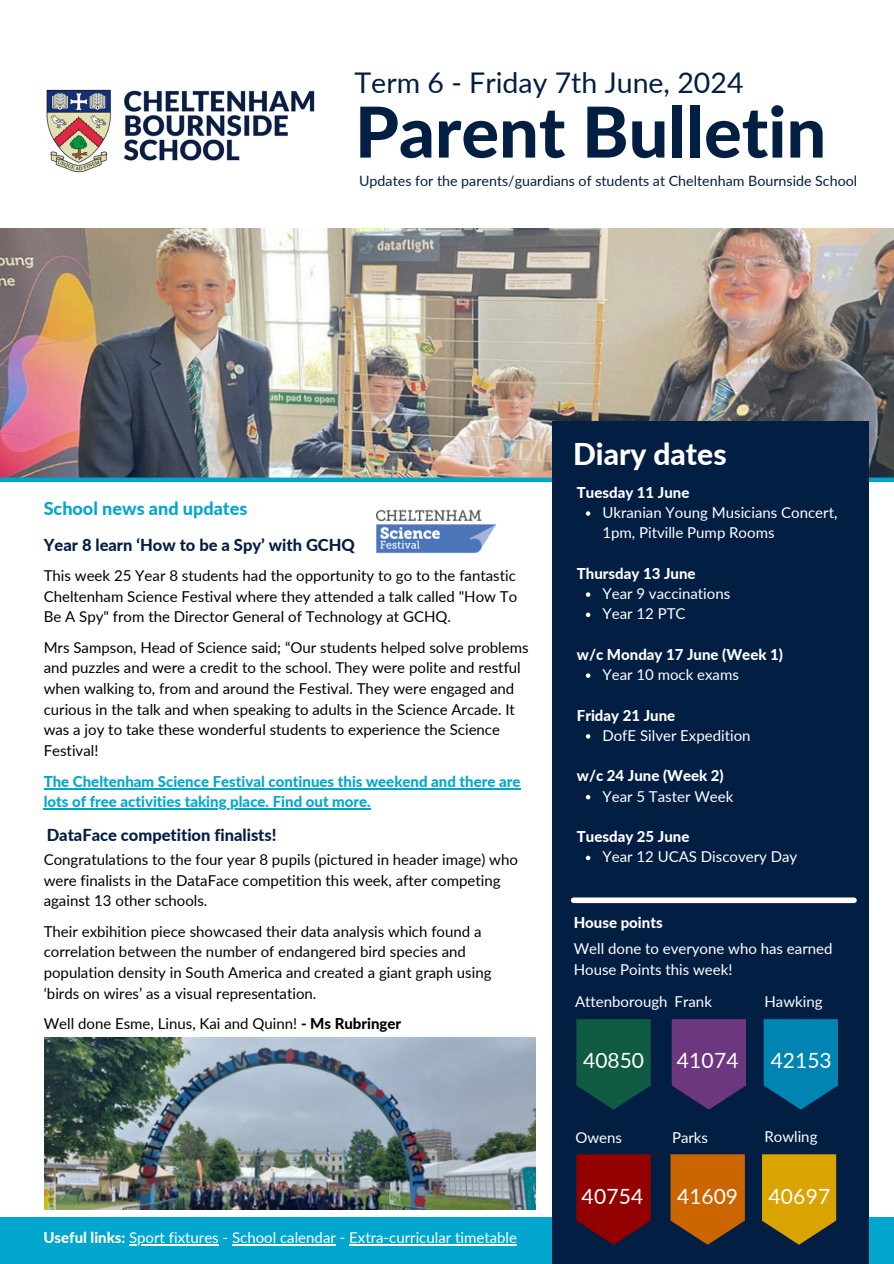
<style>
.page{position:relative;width:894px;height:1264px;background:#fff}
.page>*{position:absolute;margin:0;border:0;box-sizing:border-box;transform-origin:0 0}
.t1{font:800 70.2px "Lato";color:#031e43}
.t2{font:800 30px "Lato";color:#fff}
.t3{font:28.5px "Lato";color:#031e43}
.t4{font:21px "Lato";letter-spacing:.005em;color:#fff}
.t5{font:800 18px "Lato";color:#00a6ce}
.t6{font:800 16.5px "Lato";color:#031e43}
.t7{font:15px/20.7px "Lato";color:#000}
.t8{font:15px/20.2px "Lato";color:#fff}
.t9{font:800 15px "Lato";color:#00a6ce}
.t10{font:800 15px "Lato";color:#fff}
.t11{font:14.25px "Lato";color:#031e43}
.s1{font-weight:800}
</style>
<div class="page">
<img style="left:0;top:228px;width:893px;height:249px">
<div style="left:0;top:1217px;width:893px;height:46px;background:#00a6ce"></div>
<hr style="left:129px;top:1244px;width:90px;height:1px;background:#fff">
<hr style="left:232px;top:1244px;width:104px;height:1px;background:#fff">
<hr style="left:349px;top:1244px;width:168px;height:1px;background:#fff">
<div style="left:0;top:477px;width:893px;height:5px;background:#00a6ce"></div>
<div style="left:552px;top:421px;width:315px;height:842px;background:#031e43"></div>
<img style="left:46px;top:89px;width:269px;height:84px">
<div style="left:573px;top:897px;width:280px;height:6px;background:#fff"></div>
<svg style="left:576px;top:1019px;width:74px;height:90px;background:#0d5243"></svg>
<svg style="left:671px;top:1019px;width:74px;height:90px;background:#5e3377"></svg>
<svg style="left:763px;top:1019px;width:74px;height:90px;background:#0077a2"></svg>
<svg style="left:670px;top:1154px;width:74px;height:90px;background:#af5b08"></svg>
<svg style="left:576px;top:1154px;width:74px;height:90px;background:#7f0308"></svg>
<svg style="left:762px;top:1154px;width:73px;height:90px;background:#bd9208"></svg>
<img style="left:45px;top:1037px;width:490px;height:172px">
<img style="left:376px;top:509px;width:121px;height:45px">
<svg style="left:585px;top:511px;width:5px;height:5px"></svg>
<svg style="left:585px;top:592px;width:5px;height:5px"></svg>
<svg style="left:585px;top:612px;width:5px;height:5px"></svg>
<svg style="left:585px;top:673px;width:5px;height:5px"></svg>
<svg style="left:585px;top:734px;width:5px;height:4px"></svg>
<svg style="left:585px;top:795px;width:5px;height:4px"></svg>
<svg style="left:585px;top:855px;width:5px;height:5px"></svg>
<hr style="left:44px;top:787px;width:476px;height:2px;background:#00a6ce">
<hr style="left:44px;top:808px;width:327px;height:1px;background:#00a6ce">
<h5 class="t3" style="left:354px;top:65px;width:390px">Term 6 - Friday 7th June, 2024</h5>
<p class="t1" style="left:355px;top:88px;width:472px">Parent Bulletin</p>
<p class="t11" style="left:359px;top:172px;width:499px">Updates for the parents/guardians of students at Cheltenham Bournside School</p>
<h6 class="t5" style="left:44px;top:497px;width:205px">School news and updates</h6>
<h6 class="t6" style="left:44px;top:534px;width:313px">Year 8 learn ‘How to be a Spy’ with GCHQ</h6>
<h5 class="t7" style="left:44px;top:564px;width:475px;text-align:justify">This week 25 Year 8 students had the opportunity to go to the fantastic Cheltenham Science Festival where they attended a talk called "How To Be A Spy" from the Director General of Technology at GCHQ.</h5>
<p class="t7" style="left:44px;top:636px;width:486px">Mrs Sampson, Head of Science said; “Our students helped solve problems and puzzles and were a credit to the school. They were polite and restful when walking to, from and around the Festival. They were engaged and curious in the talk and when speaking to adults in the Science Arcade. It was a joy to take these wonderful students to experience the Science Festival!</p>
<p class="t9" style="left:44px;top:771px;width:478px">The Cheltenham Science Festival continues this weekend and there are</p>
<p class="t9" style="left:44px;top:792px;width:328px">lots of free activities taking place. Find out more.</p>
<p class="t6" style="left:47px;top:824px;width:231px">DataFace competition finalists!</p>
<p class="t7" style="left:44px;top:848px;width:475px">Congratulations to the four year 8 pupils (pictured in header image) who were finalists in the DataFace competition this week, after competing against 13 other schools.</p>
<p class="t7" style="left:44px;top:920px;width:449px">Their exbihition piece showcased their data analysis which found a correlation between the number of endangered bird species and population density in South America and created a giant graph using ‘birds on wires’ as a visual representation.</p>
<p class="t7" style="left:44px;top:1013px;width:359px">Well done Esme, Linus, Kai and Quinn! <span class="s1">- Ms Rubringer</span></p>
<p class="t8" style="left:43px;top:1227px;width:475px"><span class="s1">Useful links:</span> Sport fixtures - School calendar - Extra-curricular timetable</p>
<h4 class="t2" style="left:573px;top:435px;width:155px">Diary dates</h4>
<h6 class="t10" style="left:576px;top:483px;width:114px">Tuesday 11 June</h6>
<p class="t8" style="left:602px;top:502px;width:236px">Ukranian Young Musicians Concert,<br>1pm, Pitville Pump Rooms</p>
<h6 class="t10" style="left:576px;top:564px;width:120px">Thursday 13 June</h6>
<p class="t8" style="left:602px;top:583px;width:129px">Year 9 vaccinations</p>
<p class="t8" style="left:602px;top:603px;width:85px">Year 12 PTC</p>
<h6 class="t10" style="left:576px;top:645px;width:207px">w/c Monday 17 June (Week 1)</h6>
<p class="t8" style="left:602px;top:664px;width:138px">Year 10 mock exams</p>
<h6 class="t10" style="left:576px;top:705px;width:100px">Friday 21 June</h6>
<p class="t8" style="left:602px;top:725px;width:150px">DofE Silver Expedition</p>
<h6 class="t10" style="left:576px;top:766px;width:148px">w/c 24 June (Week 2)</h6>
<p class="t8" style="left:602px;top:785px;width:132px">Year 5 Taster Week</p>
<h6 class="t10" style="left:576px;top:827px;width:114px">Tuesday 25 June</h6>
<p class="t8" style="left:602px;top:846px;width:196px">Year 12 UCAS Discovery Day</p>
<h5 class="t10" style="left:573px;top:913px;width:90px">House points</h5>
<p class="t8" style="left:573px;top:938px;width:260px">Well done to everyone who has earned<br>House Points this week!</p>
<p class="t8" style="left:575px;top:990px;width:94px">Attenborough</p>
<p class="t8" style="left:674px;top:990px;width:39px">Frank</p>
<h4 class="t8" style="left:764px;top:990px;width:60px">Hawking</h4>
<h4 class="t4" style="left:583px;top:1047px;width:62px">40850</h4>
<p class="t4" style="left:676px;top:1047px;width:63px">41074</p>
<p class="t4" style="left:770px;top:1047px;width:62px">42153</p>
<p class="t8" style="left:575px;top:1126px;width:48px">Owens</p>
<h4 class="t8" style="left:671px;top:1126px;width:38px">Parks</h4>
<p class="t8" style="left:764px;top:1125px;width:54px">Rowling</p>
<h4 class="t4" style="left:581px;top:1183px;width:63px">40754</h4>
<p class="t4" style="left:677px;top:1183px;width:62px">41609</p>
<h4 class="t4" style="left:768px;top:1183px;width:63px">40697</h4>
</div>
